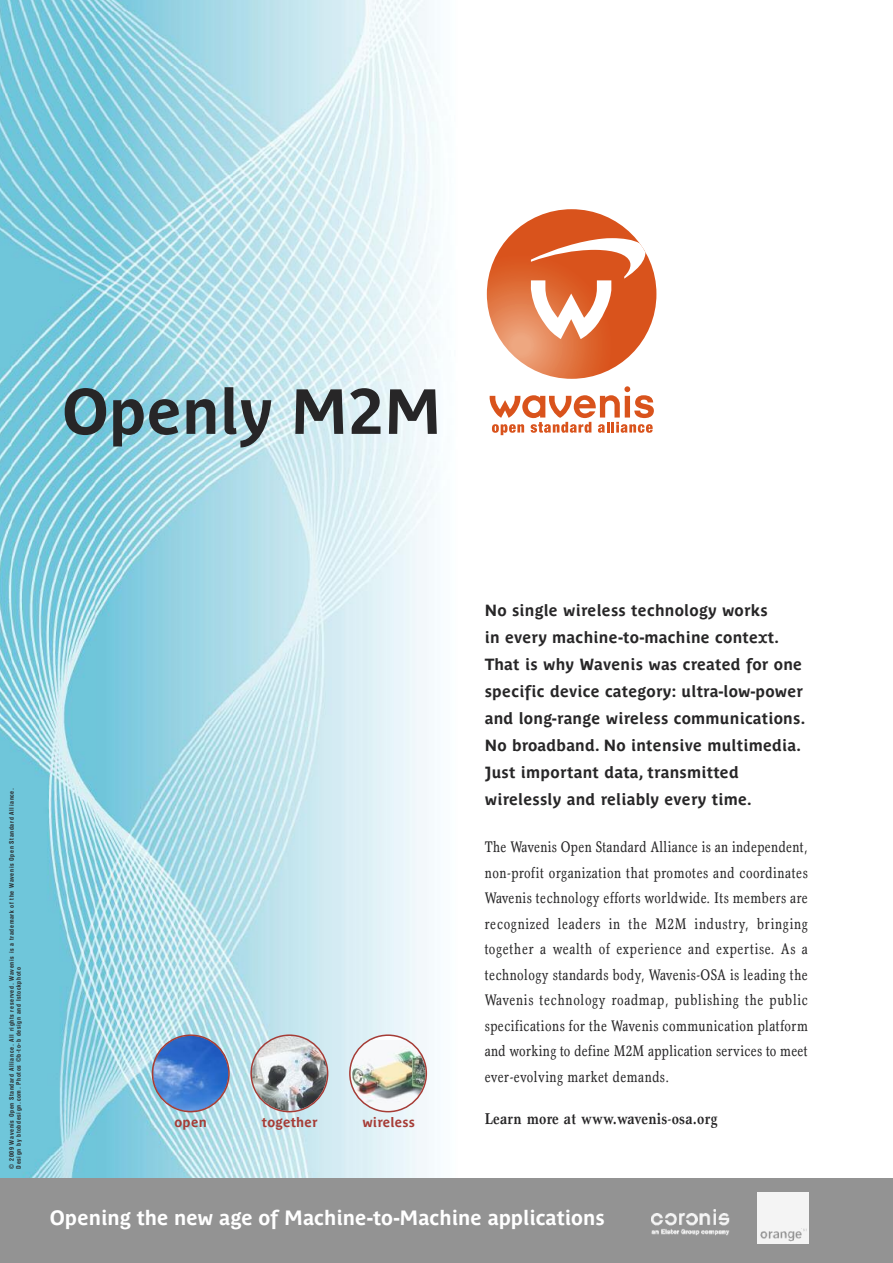
<style>
.page{position:relative;width:893px;height:1263px;background:#fff}
.page>*{position:absolute;margin:0;border:0;box-sizing:border-box;transform-origin:0 0}
.t1{font:700 63px "Parisine Plus Ptf";color:#272627}
.t2{font:700 20.55px "Parisine Plus Ptf";color:#fff}
.t3{font:700 16.05px/27px "Parisine Plus Ptf";letter-spacing:.015em;color:#272627}
.t4{font:700 condensed 15.75px "Garth Graphic";letter-spacing:.015em;color:#272627}
.t5{font:condensed 15.45px/25.5px "Garth Graphic";letter-spacing:.02em;color:#272627;text-align:justify}
.t6{font:700 13.5px "Parisine Plus Ptf";letter-spacing:.015em;color:#a63c36}
.t7{font:700 condensed 6px/7.2px "Helvetica";letter-spacing:.1em;color:#272627}
</style>
<div class="page">
<img style="left:0;top:0;width:495px;height:1178px">
<svg style="left:490px;top:386px;width:164px;height:49px"></svg>
<svg style="left:487px;top:209px;width:169px;height:170px;background:#de6b38"></svg>
<svg style="left:531px;top:238px;width:114px;height:101px"></svg>
<img style="left:349px;top:1034px;width:78px;height:78px">
<img style="left:250px;top:1034px;width:78px;height:78px">
<img style="left:152px;top:1034px;width:78px;height:78px">
<div style="left:0;top:1178px;width:893px;height:85px;background:#939393"></div>
<img style="left:651px;top:1209px;width:78px;height:26px">
<img style="left:758px;top:1192px;width:50px;height:51px">
<h1 class="t1" style="left:62px;top:387px;width:381px">Openly M2M</h1>
<p class="t7" style="left:8px;top:1169px;width:382px;rotate:-90deg">© 2009 Wavenis Open Standard Alliance. All rights reserved. Wavenis is a trademark of the Wavenis Open Standard Alliance.<br>Design by btobdesign.com. Photos ©b-to-b design and Istockphoto</p>
<p class="t6" style="left:175px;top:1117px;width:34px">open</p>
<p class="t6" style="left:262px;top:1117px;width:57px">together</p>
<p class="t6" style="left:362px;top:1117px;width:54px">wireless</p>
<p class="t3" style="left:485px;top:598px;width:322px">No single wireless technology works<br>in every machine-to-machine context.<br>That is why Wavenis was created for one specific device category: ultra-low-power and long-range wireless communications.<br>No broadband. No intensive multimedia.<br>Just important data, transmitted wirelessly and reliably every time.</p>
<p class="t5" style="left:485px;top:836px;width:325px">The Wavenis Open Standard Alliance is an independent, non-profit organization that promotes and coordinates Wavenis technology efforts worldwide. Its members are recognized leaders in the M2M industry, bringing together a wealth of experience and expertise. As a technology standards body, Wavenis-OSA is leading the Wavenis technology roadmap, publishing the public specifications for the Wavenis communication platform and working to define M2M application services to meet ever-evolving market demands.</p>
<p class="t4" style="left:485px;top:1113px;width:234px">Learn more at www.wavenis-osa.org</p>
<h2 class="t2" style="left:50px;top:1210px;width:556px">Opening the new age of Machine-to-Machine applications</h2>
</div>
